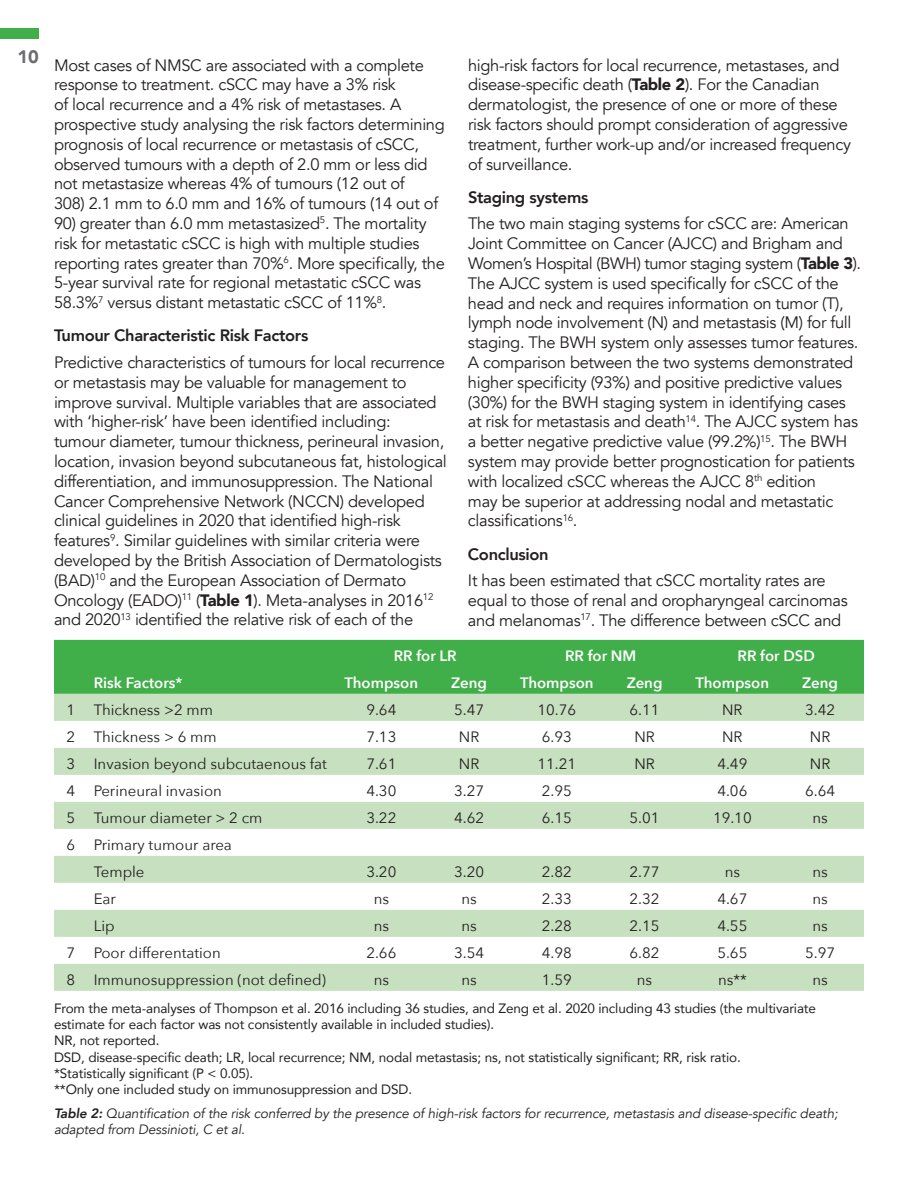
<style>
.page{position:relative;width:918px;height:1188px;background:#fff}
.page>*{position:absolute;margin:0;border:0;box-sizing:border-box;transform-origin:0 0}
.t1{font:16.5px/19.8px "Avenir";letter-spacing:-.02em;color:#231f20}
.t2{font:800 16.5px "Avenir";letter-spacing:-.02em;color:#231f20}
.t3{font:15px "Avenir Next";color:#231f20}
.t4{font:600 15px "Avenir Next";color:#fff}
.t5{font:13.5px/16.2px "Avenir";letter-spacing:-.01em;color:#231f20}
.t6{font:italic 13.5px/16.5px "Avenir";letter-spacing:-.01em;color:#231f20}
.s1{font-weight:900}
.s2{font-weight:800}
</style>
<div class="page">
<div style="left:0;top:28px;width:39px;height:11px;background:#40ae49"></div>
<div style="left:54px;top:640px;width:810px;height:54px;background:#40ae49"></div>
<svg style="left:54px;top:694px;width:810px;height:297px;fill:#c7e0bf"></svg>
<p class="t1" style="left:54px;top:55px;width:392px;text-indent:-37px"><sup>10</sup> Most cases of NMSC are associated with a complete response to treatment. cSCC may have a 3% risk<br>of local recurrence and a 4% risk of metastases. A prospective study analysing the risk factors determining prognosis of local recurrence or metastasis of cSCC, observed tumours with a depth of 2.0 mm or less did not metastasize whereas 4% of tumours (12 out of<br>308) 2.1 mm to 6.0 mm and 16% of tumours (14 out of</p>
<p class="t1" style="left:54px;top:214px;width:392px">90) greater than 6.0 mm metastasized<sup>5</sup>. The mortality risk for metastatic cSCC is high with multiple studies reporting rates greater than 70%<sup>6</sup>. More specifically, the 5-year survival rate for regional metastatic cSCC was 58.3%<sup>7</sup> versus distant metastatic cSCC of 11%<sup>8</sup>.</p>
<p class="t2" style="left:54px;top:323px;width:256px">Tumour Characteristic Risk Factors</p>
<p class="t1" style="left:54px;top:353px;width:394px">Predictive characteristics of tumours for local recurrence or metastasis may be valuable for management to improve survival. Multiple variables that are associated with ‘higher-risk’ have been identified including:<br>tumour diameter, tumour thickness, perineural invasion, location, invasion beyond subcutaneous fat, histological differentiation, and immunosuppression. The National Cancer Comprehensive Network (NCCN) developed clinical guidelines in 2020 that identified high-risk features<sup>9</sup>. Similar guidelines with similar criteria were developed by the British Association of Dermatologists (BAD)<sup>10</sup> and the European Association of Dermato Oncology (EADO)<sup>11</sup> (<span class="s1">Table 1</span>). Meta-analyses in 2016<sup>12 </sup>and 2020<sup>13</sup> identified the relative risk of each of the</p>
<p class="t1" style="left:468px;top:55px;width:385px">high-risk factors for local recurrence, metastases, and disease-specific death (<span class="s1">Table 2</span>). For the Canadian dermatologist, the presence of one or more of these risk factors should prompt consideration of aggressive treatment, further work-up and/or increased frequency of surveillance.</p>
<p class="t2" style="left:468px;top:184px;width:122px">Staging systems</p>
<p class="t1" style="left:468px;top:214px;width:395px">The two main staging systems for cSCC are: American Joint Committee on Cancer (AJCC) and Brigham and Women’s Hospital (BWH) tumor staging system (<span class="s1">Table 3</span>).<br>The AJCC system is used specifically for cSCC of the head and neck and requires information on tumor (T), lymph node involvement (N) and metastasis (M) for full staging. The BWH system only assesses tumor features.<br>A comparison between the two systems demonstrated higher specificity (93%) and positive predictive values (30%) for the BWH staging system in identifying cases at risk for metastasis and death<sup>14</sup>. The AJCC system has a better negative predictive value (99.2%)<sup>15</sup>. The BWH system may provide better prognostication for patients with localized cSCC whereas the AJCC 8<sup>th</sup> edition<br>may be superior at addressing nodal and metastatic classifications<sup>16</sup>.</p>
<p class="t2" style="left:468px;top:541px;width:82px">Conclusion</p>
<p class="t1" style="left:468px;top:571px;width:381px">It has been estimated that cSCC mortality rates are equal to those of renal and oropharyngeal carcinomas and melanomas<sup>17</sup>. The difference between cSCC and</p>
<p class="t4" style="left:394px;top:643px;width:64px">RR for LR</p>
<p class="t4" style="left:565px;top:643px;width:73px">RR for NM</p>
<p class="t4" style="left:738px;top:643px;width:79px">RR for DSD</p>
<p class="t4" style="left:94px;top:670px;width:90px">Risk Factors*</p>
<p class="t4" style="left:345px;top:670px;width:75px">Thompson</p>
<p class="t4" style="left:451px;top:670px;width:37px">Zeng</p>
<p class="t4" style="left:520px;top:670px;width:75px">Thompson</p>
<p class="t4" style="left:627px;top:670px;width:37px">Zeng</p>
<p class="t4" style="left:696px;top:670px;width:75px">Thompson</p>
<p class="t4" style="left:802px;top:670px;width:37px">Zeng</p>
<p class="t3" style="left:67px;top:697px;width:10px">1</p>
<p class="t3" style="left:94px;top:697px;width:121px">Thickness &gt;2 mm</p>
<p class="t3" style="left:366px;top:697px;width:31px">9.64</p>
<p class="t3" style="left:454px;top:697px;width:31px">5.47</p>
<p class="t3" style="left:538px;top:697px;width:40px">10.76</p>
<p class="t3" style="left:630px;top:697px;width:32px">6.11</p>
<p class="t3" style="left:722px;top:697px;width:22px">NR</p>
<p class="t3" style="left:805px;top:697px;width:31px">3.42</p>
<p class="t3" style="left:67px;top:724px;width:10px">2</p>
<p class="t3" style="left:94px;top:724px;width:124px">Thickness &gt; 6 mm</p>
<p class="t3" style="left:366px;top:724px;width:31px">7.13</p>
<p class="t3" style="left:459px;top:724px;width:22px">NR</p>
<p class="t3" style="left:542px;top:724px;width:32px">6.93</p>
<p class="t3" style="left:634px;top:724px;width:22px">NR</p>
<p class="t3" style="left:722px;top:724px;width:22px">NR</p>
<p class="t3" style="left:810px;top:724px;width:22px">NR</p>
<p class="t3" style="left:67px;top:751px;width:10px">3</p>
<p class="t3" style="left:94px;top:751px;width:235px">Invasion beyond subcutaenous fat</p>
<p class="t3" style="left:366px;top:751px;width:31px">7.61</p>
<p class="t3" style="left:459px;top:751px;width:22px">NR</p>
<p class="t3" style="left:538px;top:751px;width:40px">11.21</p>
<p class="t3" style="left:634px;top:751px;width:22px">NR</p>
<p class="t3" style="left:717px;top:751px;width:32px">4.49</p>
<p class="t3" style="left:810px;top:751px;width:22px">NR</p>
<p class="t3" style="left:67px;top:778px;width:10px">4</p>
<p class="t3" style="left:94px;top:778px;width:130px">Perineural invasion</p>
<p class="t3" style="left:366px;top:778px;width:31px">4.30</p>
<p class="t3" style="left:454px;top:778px;width:31px">3.27</p>
<p class="t3" style="left:542px;top:778px;width:32px">2.95</p>
<p class="t3" style="left:717px;top:778px;width:32px">4.06</p>
<p class="t3" style="left:805px;top:778px;width:31px">6.64</p>
<p class="t3" style="left:67px;top:805px;width:10px">5</p>
<p class="t3" style="left:94px;top:805px;width:170px">Tumour diameter &gt; 2 cm</p>
<p class="t3" style="left:366px;top:805px;width:31px">3.22</p>
<p class="t3" style="left:454px;top:805px;width:31px">4.62</p>
<p class="t3" style="left:542px;top:805px;width:32px">6.15</p>
<p class="t3" style="left:630px;top:805px;width:32px">5.01</p>
<p class="t3" style="left:713px;top:805px;width:40px">19.10</p>
<p class="t3" style="left:812px;top:805px;width:17px">ns</p>
<p class="t3" style="left:67px;top:832px;width:10px">6</p>
<p class="t3" style="left:94px;top:832px;width:140px">Primary tumour area</p>
<p class="t3" style="left:94px;top:859px;width:52px">Temple</p>
<p class="t3" style="left:366px;top:859px;width:31px">3.20</p>
<p class="t3" style="left:454px;top:859px;width:31px">3.20</p>
<p class="t3" style="left:542px;top:859px;width:32px">2.82</p>
<p class="t3" style="left:630px;top:859px;width:32px">2.77</p>
<p class="t3" style="left:725px;top:859px;width:17px">ns</p>
<p class="t3" style="left:812px;top:859px;width:17px">ns</p>
<p class="t3" style="left:94px;top:886px;width:24px">Ear</p>
<p class="t3" style="left:374px;top:886px;width:17px">ns</p>
<p class="t3" style="left:461px;top:886px;width:17px">ns</p>
<p class="t3" style="left:542px;top:886px;width:32px">2.33</p>
<p class="t3" style="left:630px;top:886px;width:32px">2.32</p>
<p class="t3" style="left:717px;top:886px;width:32px">4.67</p>
<p class="t3" style="left:812px;top:886px;width:17px">ns</p>
<p class="t3" style="left:94px;top:913px;width:22px">Lip</p>
<p class="t3" style="left:374px;top:913px;width:17px">ns</p>
<p class="t3" style="left:461px;top:913px;width:17px">ns</p>
<p class="t3" style="left:542px;top:913px;width:32px">2.28</p>
<p class="t3" style="left:630px;top:913px;width:32px">2.15</p>
<p class="t3" style="left:717px;top:913px;width:32px">4.55</p>
<p class="t3" style="left:812px;top:913px;width:17px">ns</p>
<p class="t3" style="left:67px;top:940px;width:10px">7</p>
<p class="t3" style="left:94px;top:940px;width:128px">Poor differentation</p>
<p class="t3" style="left:366px;top:940px;width:31px">2.66</p>
<p class="t3" style="left:454px;top:940px;width:31px">3.54</p>
<p class="t3" style="left:542px;top:940px;width:32px">4.98</p>
<p class="t3" style="left:630px;top:940px;width:32px">6.82</p>
<p class="t3" style="left:717px;top:940px;width:32px">5.65</p>
<p class="t3" style="left:805px;top:940px;width:31px">5.97</p>
<p class="t3" style="left:67px;top:967px;width:10px">8</p>
<p class="t3" style="left:94px;top:967px;width:234px">Immunosuppression (not defined)</p>
<p class="t3" style="left:374px;top:967px;width:17px">ns</p>
<p class="t3" style="left:461px;top:967px;width:17px">ns</p>
<p class="t3" style="left:542px;top:967px;width:32px">1.59</p>
<p class="t3" style="left:637px;top:967px;width:17px">ns</p>
<p class="t3" style="left:718px;top:967px;width:30px">ns**</p>
<p class="t3" style="left:812px;top:967px;width:17px">ns</p>
<p class="t5" style="left:54px;top:1000px;width:764px">From the meta-analyses of Thompson et al. 2016 including 36 studies, and Zeng et al. 2020 including 43 studies (the multivariate estimate for each factor was not consistently available in included studies).</p>
<p class="t5" style="left:54px;top:1032px;width:107px">NR, not reported.</p>
<p class="t5" style="left:54px;top:1048px;width:688px">DSD, disease-specific death; LR, local recurrence; NM, nodal metastasis; ns, not statistically significant; RR, risk ratio.</p>
<p class="t5" style="left:54px;top:1065px;width:201px">*Statistically significant (P &lt; 0.05).</p>
<p class="t5" style="left:54px;top:1081px;width:360px">**Only one included study on immunosuppression and DSD.</p>
<p class="t6" style="left:54px;top:1105px;width:785px"><span class="s2">Table 2:</span> Quantification of the risk conferred by the presence of high-risk factors for recurrence, metastasis and disease-specific death; adapted from Dessinioti, C et al.</p>
</div>
